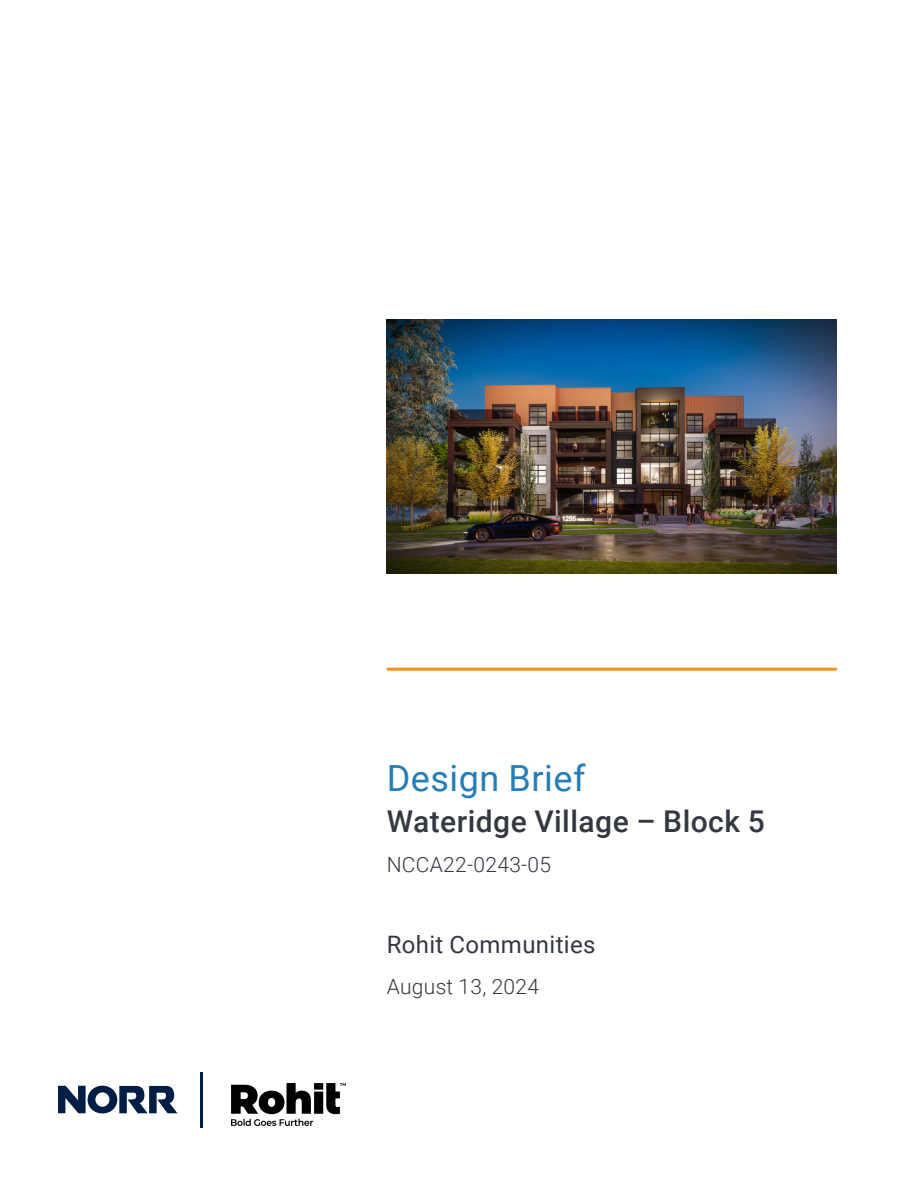
<style>
.page{position:relative;width:918px;height:1188px;background:#fff}
.page>*{position:absolute;margin:0;border:0;box-sizing:border-box;transform-origin:0 0}
.t1{font:36px "Roboto";letter-spacing:.015em;color:#237db9}
.t2{font:500 30px "Roboto";letter-spacing:.015em;color:#343841}
.t3{font:24px "Roboto";letter-spacing:.015em;color:#343841}
.t4{font:300 21px "Roboto";letter-spacing:.015em;color:#343841}
</style>
<div class="page">
<hr style="left:200px;top:1072px;width:2px;height:55px;background:#001d45">
<svg style="left:58px;top:1086px;width:119px;height:27px"></svg>
<img style="left:231px;top:1084px;width:114px;height:42px">
<img style="left:387px;top:320px;width:450px;height:253px">
<hr style="left:387px;top:668px;width:450px;height:3px;background:#f7921d">
<h1 class="t1" style="left:387px;top:764px;width:200px">Design Brief</h1>
<h2 class="t2" style="left:387px;top:809px;width:380px">Wateridge Village – Block 5</h2>
<p class="t4" style="left:387px;top:856px;width:166px">NCCA22-0243-05</p>
<p class="t3" style="left:387px;top:935px;width:210px">Rohit Communities</p>
<p class="t4" style="left:387px;top:978px;width:154px">August 13, 2024</p>
</div>
